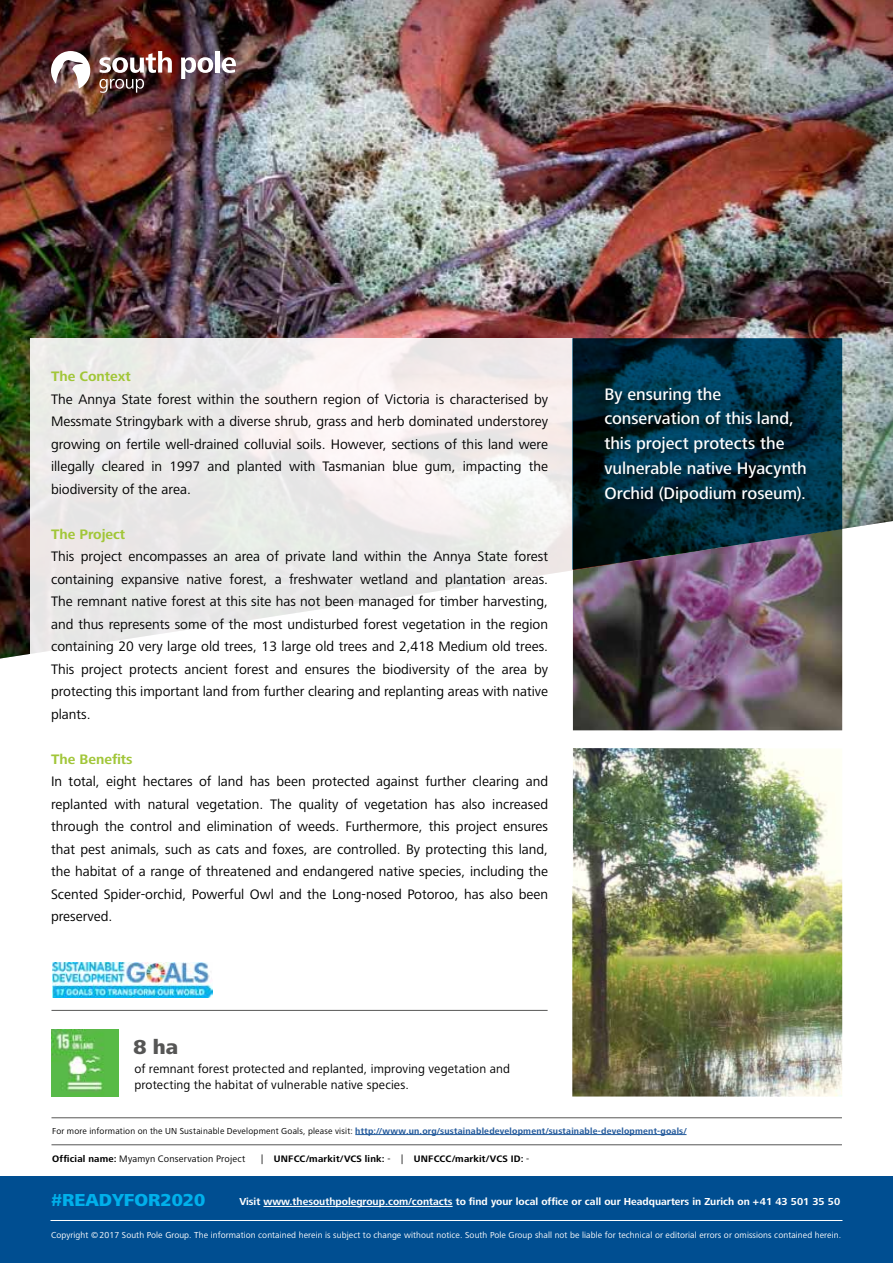
<style>
.page{position:relative;width:893px;height:1263px;background:#fff}
.page>*{position:absolute;margin:0;border:0;box-sizing:border-box;transform-origin:0 0}
.Page_Header{font:800 21px "Frutiger Next LT";color:#565655}
.t1{font:800 18px "Frutiger Next LT";color:#00b0eb}
.t2{font:500 17.25px/24.8px "Frutiger Next LT";color:#fff}
.t3{font:14.25px/22.5px "Frutiger Next LT";color:#000;text-align:justify}
.t4{font:700 14.25px "Frutiger Next LT";color:#a1c638}
.t5{font:12.75px/15.8px "Frutiger Next LT";letter-spacing:.01em;color:#000}
.t6{font:700 10.5px "Frutiger Next LT";color:#fff}
.t7{font:700 9.75px "Frutiger Next LT";letter-spacing:.02em;color:#000}
.t8{font:9.75px "Frutiger Next LT";letter-spacing:.02em;color:#000}
.t9{font:9px "Frutiger Next LT";letter-spacing:.01em;color:#fff}
.t10{font:700 9px "Frutiger Next LT";letter-spacing:.025em;color:#22599b}
.s1{font-weight:400;color:#000}
.s2{font-weight:700}
.s3{font-weight:400}
</style>
<div class="page">
<img style="left:51px;top:1029px;width:67px;height:67px">
<img style="left:572px;top:658px;width:270px;height:72px">
<img style="left:572px;top:748px;width:270px;height:348px">
<img style="left:0;top:0;width:893px;height:658px">
<svg style="left:30px;top:338px;width:542px;height:320px;fill:#edebea"></svg>
<div style="left:0;top:1177px;width:893px;height:86px;background:#004e91"></div>
<hr style="left:263px;top:1206px;width:190px;height:1px;background:#fff">
<hr style="left:50px;top:1220px;width:792px;height:1px;background:#fff">
<img style="left:52px;top:962px;width:160px;height:35px">
<hr style="left:51px;top:1010px;width:497px;height:1px;background:#565655">
<hr style="left:355px;top:1134px;width:331px;height:1px;background:#22599b">
<hr style="left:51px;top:1117px;width:791px;height:1px;background:#565655">
<svg style="left:572px;top:338px;width:270px;height:232px;background:#143141"></svg>
<svg style="left:600px;top:383px;width:217px;height:130px;background:#002a3c"></svg>
<svg style="left:99px;top:51px;width:73px;height:22px"></svg>
<svg style="left:181px;top:57px;width:32px;height:22px"></svg>
<div style="left:215px;top:51px;width:5px;height:22px;background:#fff"></div>
<svg style="left:222px;top:57px;width:14px;height:16px"></svg>
<svg style="left:99px;top:79px;width:45px;height:14px"></svg>
<svg style="left:51px;top:51px;width:39px;height:38px"></svg>
<hr style="left:51px;top:1144px;width:791px;height:1px;background:#565655">
<p class="t4" style="left:51px;top:368px;width:81px">The Context</p>
<p class="t3" style="left:51px;top:388px;width:499px">The Annya State forest within the southern region of Victoria is characterised by Messmate Stringybark with a diverse shrub, grass and herb dominated understorey growing on fertile well-drained colluvial soils. However, sections of this land were illegally cleared in 1997 and planted with Tasmanian blue gum, impacting the biodiversity of the area.</p>
<p class="t4" style="left:51px;top:526px;width:76px">The Project</p>
<p class="t3" style="left:51px;top:545px;width:499px">This project encompasses an area of private land within the Annya State forest containing expansive native forest, a freshwater wetland and plantation areas.<br>The remnant native forest at this site has not been managed for timber harvesting, and thus represents some of the most undisturbed forest vegetation in the region containing 20 very large old trees, 13 large old trees and 2,418 Medium old trees.<br>This project protects ancient forest and ensures the biodiversity of the area by protecting this important land from further clearing and replanting areas with native plants.</p>
<p class="t4" style="left:51px;top:751px;width:83px">The Benefits</p>
<p class="t3" style="left:51px;top:770px;width:499px">In total, eight hectares of land has been protected against further clearing and replanted with natural vegetation. The quality of vegetation has also increased through the control and elimination of weeds. Furthermore, this project ensures that pest animals, such as cats and foxes, are controlled. By protecting this land, the habitat of a range of threatened and endangered native species, including the Scented Spider-orchid, Powerful Owl and the Long-nosed Potoroo, has also been preserved.</p>
<p class="Page_Header" style="left:134px;top:1035px;width:46px">8 ha</p>
<p class="t5" style="left:134px;top:1061px;width:377px">of remnant forest protected and replanted, improving vegetation and protecting the habitat of vulnerable native species.</p>
<p class="t2" style="left:604px;top:382px;width:204px">By ensuring the conservation of this land, this project protects the vulnerable native Hyacynth<br>Orchid (Dipodium roseum).</p>
<p class="t10" style="left:52px;top:1126px;width:636px"><span class="s1">For more information on the UN Sustainable Development Goals, please visit:</span> http://www.un.org/sustainabledevelopment/sustainable-development-goals/</p>
<p class="t8" style="left:52px;top:1154px;width:195px"><span class="s2">Official name:</span> Myamyn Conservation Project</p>
<p class="t7" style="left:261px;top:1154px;width:270px"><span class="s3">|</span> UNFCC/markit/VCS link: <span class="s3">- |</span> UNFCCC/markit/VCS ID: <span class="s3">-</span></p>
<p class="t1" style="left:51px;top:1190px;width:156px">#READYFOR2020</p>
<p class="t6" style="left:239px;top:1196px;width:602px">Visit www.thesouthpolegroup.com/contacts to find your local office or call our Headquarters in Zurich on + 41 43 501 35 50</p>
<p class="t9" style="left:51px;top:1230px;width:792px">Copyright © 2017 South Pole Group. The information contained herein is subject to change without notice. South Pole Group shall not be liable for technical or editorial errors or omissions contained herein.</p>
</div>
